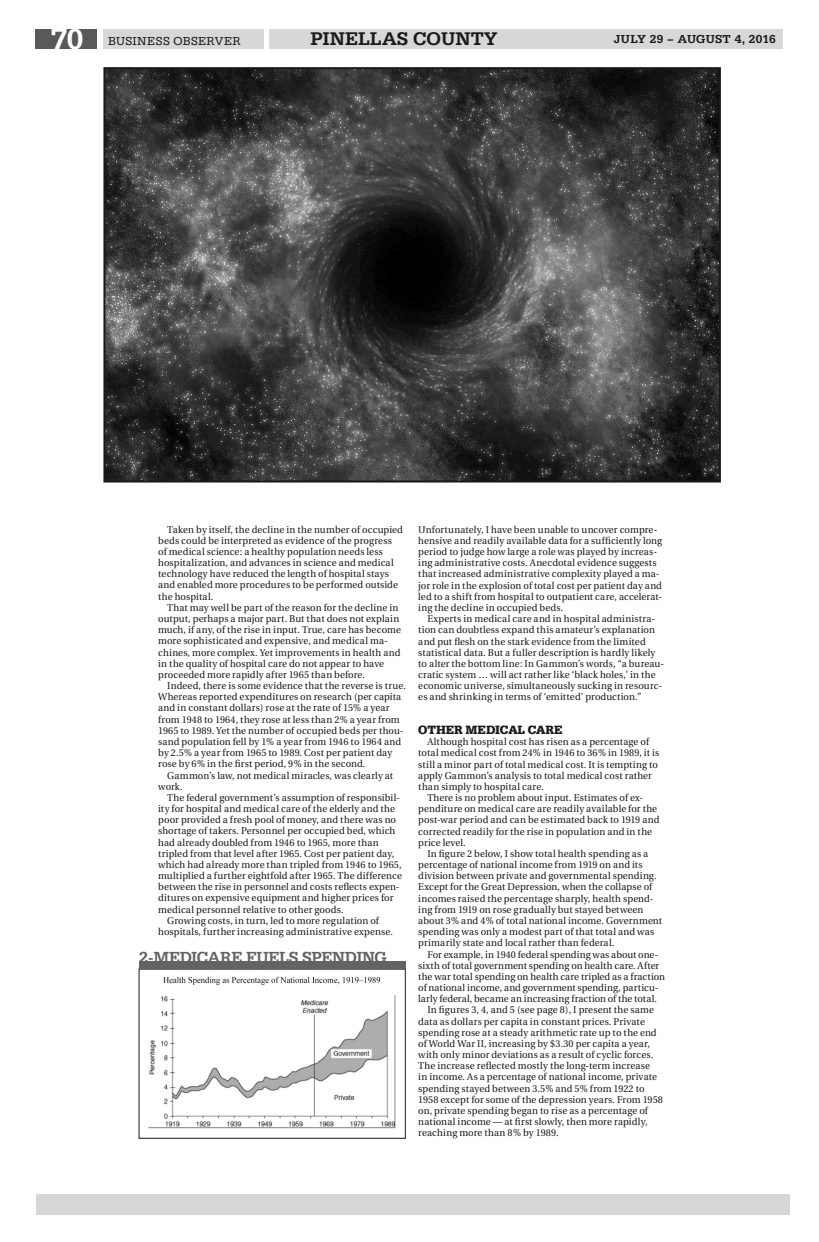
<style>
.page{position:relative;width:819px;height:1242px;background:#fff}
.page>*{position:absolute;margin:0;border:0;box-sizing:border-box;transform-origin:0 0}
.t1{font:500 30px "Serifa";color:#fffefd}
.t2{font:500 19px "Serifa";color:#1a1818}
.t3{font:500 16.6px "Serifa";letter-spacing:-.02em;color:#636362}
.t4{font:700 12.5px "Serifa";letter-spacing:-.01em;color:#1a1818}
.t5{font:500 12px "Serifa";letter-spacing:.015em;color:#1a1818}
.t6{font:12px "Serifa";letter-spacing:.025em;color:#1a1818}
.t7{font:9.9px/11.2px "Utopia";letter-spacing:.01em;color:#1a1818}
</style>
<div class="page">
<div style="left:269px;top:29px;width:514px;height:20px;background:#d6d7d6"></div>
<div style="left:36px;top:29px;width:61px;height:20px;background:#585958"></div>
<div style="left:103px;top:29px;width:160px;height:20px;background:#d6d7d6"></div>
<img style="left:106px;top:70px;width:612px;height:410px">
<div style="left:103px;top:67px;width:618px;height:416px;border:2px solid #1a1818"></div>
<div style="left:36px;top:1194px;width:753px;height:21px;background:#d6d7d6"></div>
<img style="left:148px;top:976px;width:248px;height:153px">
<div style="left:139px;top:962px;width:267px;height:7px;background:#636362"></div>
<h1 class="t1" style="left:51px;top:22px;width:34px">70</h1>
<p class="t6" style="left:108px;top:34px;width:134px">BUSINESS OBSERVER</p>
<h2 class="t2" style="left:310px;top:28px;width:188px">PINELLAS COUNTY</h2>
<p class="t5" style="left:614px;top:32px;width:163px">JULY 29 – AUGUST 4, 2016</p>
<p class="t7" style="left:158px;top:524px;width:246px;text-indent:9px">Taken by itself, the decline in the number of occupied beds could be interpreted as evidence of the progress<br>of medical science: a healthy population needs less hospitalization, and advances in science and medical technology have reduced the length of hospital stays and enabled more procedures to be performed outside the hospital.</p>
<p class="t7" style="left:158px;top:602px;width:244px;text-indent:9px">That may well be part of the reason for the decline in output, perhaps a major part. But that does not explain much, if any, of the rise in input. True, care has become more sophisticated and expensive, and medical ma&shy;chines, more complex. Yet improvements in health and in the quality of hospital care do not appear to have proceeded more rapidly after 1965 than before.</p>
<p class="t7" style="left:158px;top:680px;width:249px;text-indent:9px">Indeed, there is some evidence that the reverse is true.<br>Whereas reported expenditures on research (per capita and in constant dollars) rose at the rate of 15% a year from 1948 to 1964, they rose at less than 2% a year from 1965 to 1989. Yet the number of occupied beds per thou&shy;sand population fell by 1% a year from 1946 to 1964 and by 2.5% a year from 1965 to 1989. Cost per patient day rose by 6% in the first period, 9% in the second.</p>
<p class="t7" style="left:158px;top:770px;width:237px;text-indent:9px">Gammon’s law, not medical miracles, was clearly at work.</p>
<p class="t7" style="left:167px;top:792px;width:234px">The federal government’s assumption of responsibil-</p>
<p class="t7" style="left:158px;top:803px;width:238px">ity for hospital and medical care of the elderly and the</p>
<p class="t7" style="left:158px;top:814px;width:239px">poor provided a fresh pool of money, and there was no</p>
<p class="t7" style="left:158px;top:826px;width:239px">shortage of takers. Personnel per occupied bed, which</p>
<p class="t7" style="left:158px;top:837px;width:222px">had already doubled from 1946 to 1965, more than</p>
<p class="t7" style="left:158px;top:848px;width:238px">tripled from that level after 1965. Cost per patient day,</p>
<p class="t7" style="left:158px;top:859px;width:245px">which had already more than tripled from 1946 to 1965,</p>
<p class="t7" style="left:158px;top:870px;width:245px">multiplied a further eightfold after 1965. The difference</p>
<p class="t7" style="left:158px;top:882px;width:243px">between the rise in personnel and costs reflects expen-</p>
<p class="t7" style="left:158px;top:893px;width:237px">ditures on expensive equipment and higher prices for</p>
<p class="t7" style="left:158px;top:904px;width:187px">medical personnel relative to other goods.</p>
<p class="t7" style="left:167px;top:915px;width:213px">Growing costs, in turn, led to more regulation of</p>
<p class="t7" style="left:158px;top:926px;width:236px">hospitals, further increasing administrative expense.</p>
<h3 class="t3" style="left:139px;top:947px;width:249px">2-MEDICARE FUELS SPENDING</h3>
<p class="t7" style="left:418px;top:524px;width:246px">Unfortunately, I have been unable to uncover compre&shy;hensive and readily available data for a sufficiently long period to judge how large a role was played by increas&shy;ing administrative costs. Anecdotal evidence suggests that increased administrative complexity played a ma&shy;jor role in the explosion of total cost per patient day and led to a shift from hospital to outpatient care, accelerat&shy;ing the decline in occupied beds.</p>
<p class="t7" style="left:418px;top:613px;width:247px;text-indent:9px">Experts in medical care and in hospital administra&shy;tion can doubtless expand this amateur’s explanation and put flesh on the stark evidence from the limited statistical data. But a fuller description is hardly likely to alter the bottom line: In Gammon’s words, “a bureau&shy;cratic system … will act rather like ‘black holes,’ in the economic universe, simultaneously sucking in resourc&shy;es and shrinking in terms of ‘emitted’ production.”</p>
<p class="t4" style="left:418px;top:722px;width:146px">OTHER MEDICAL CARE</p>
<p class="t7" style="left:427px;top:736px;width:223px">Although hospital cost has risen as a percentage of</p>
<p class="t7" style="left:418px;top:748px;width:242px">total medical cost from 24% in 1946 to 36% in 1989, it is</p>
<p class="t7" style="left:418px;top:759px;width:241px">still a minor part of total medical cost. It is tempting to</p>
<p class="t7" style="left:418px;top:770px;width:235px">apply Gammon’s analysis to total medical cost rather</p>
<p class="t7" style="left:418px;top:781px;width:127px">than simply to hospital care.</p>
<p class="t7" style="left:427px;top:792px;width:217px">There is no problem about input. Estimates of ex-</p>
<p class="t7" style="left:418px;top:803px;width:240px">penditure on medical care are readily available for the</p>
<p class="t7" style="left:418px;top:815px;width:243px">post-war period and can be estimated back to 1919 and</p>
<p class="t7" style="left:418px;top:826px;width:235px">corrected readily for the rise in population and in the</p>
<p class="t7" style="left:418px;top:837px;width:49px">price level.</p>
<p class="t7" style="left:427px;top:848px;width:222px">In figure 2 below, I show total health spending as a</p>
<p class="t7" style="left:418px;top:859px;width:226px">percentage of national income from 1919 on and its</p>
<p class="t7" style="left:418px;top:871px;width:240px">division between private and governmental spending.</p>
<p class="t7" style="left:418px;top:882px;width:235px">Except for the Great Depression, when the collapse of</p>
<p class="t7" style="left:418px;top:893px;width:237px">incomes raised the percentage sharply, health spend-</p>
<p class="t7" style="left:418px;top:904px;width:227px">ing from 1919 on rose gradually but stayed between</p>
<p class="t7" style="left:418px;top:915px;width:245px">about 3% and 4% of total national income. Government</p>
<p class="t7" style="left:418px;top:926px;width:238px">spending was only a modest part of that total and was</p>
<p class="t7" style="left:418px;top:938px;width:198px">primarily state and local rather than federal.</p>
<p class="t7" style="left:427px;top:949px;width:232px">For example, in 1940 federal spending was about one-</p>
<p class="t7" style="left:418px;top:960px;width:243px">sixth of total government spending on health care. After</p>
<p class="t7" style="left:418px;top:971px;width:248px">the war total spending on health care tripled as a fraction</p>
<p class="t7" style="left:418px;top:982px;width:242px">of national income, and government spending, particu-</p>
<p class="t7" style="left:418px;top:993px;width:240px">larly federal, became an increasing fraction of the total.</p>
<p class="t7" style="left:427px;top:1005px;width:228px">In figures 3, 4, and 5 (see page 8), I present the same</p>
<p class="t7" style="left:418px;top:1016px;width:228px">data as dollars per capita in constant prices. Private</p>
<p class="t7" style="left:418px;top:1027px;width:240px">spending rose at a steady arithmetic rate up to the end</p>
<p class="t7" style="left:418px;top:1038px;width:233px">of World War II, increasing by $3.30 per capita a year,</p>
<p class="t7" style="left:418px;top:1049px;width:237px">with only minor deviations as a result of cyclic forces.</p>
<p class="t7" style="left:418px;top:1061px;width:233px">The increase reflected mostly the long-term increase</p>
<p class="t7" style="left:418px;top:1072px;width:240px">in income. As a percentage of national income, private</p>
<p class="t7" style="left:418px;top:1083px;width:228px">spending stayed between 3.5% and 5% from 1922 to</p>
<p class="t7" style="left:418px;top:1094px;width:246px">1958 except for some of the depression years. From 1958</p>
<p class="t7" style="left:418px;top:1105px;width:231px">on, private spending began to rise as a percentage of</p>
<p class="t7" style="left:418px;top:1116px;width:231px">national income — at first slowly, then more rapidly,</p>
<p class="t7" style="left:418px;top:1128px;width:142px">reaching more than 8% by 1989.</p>
</div>
